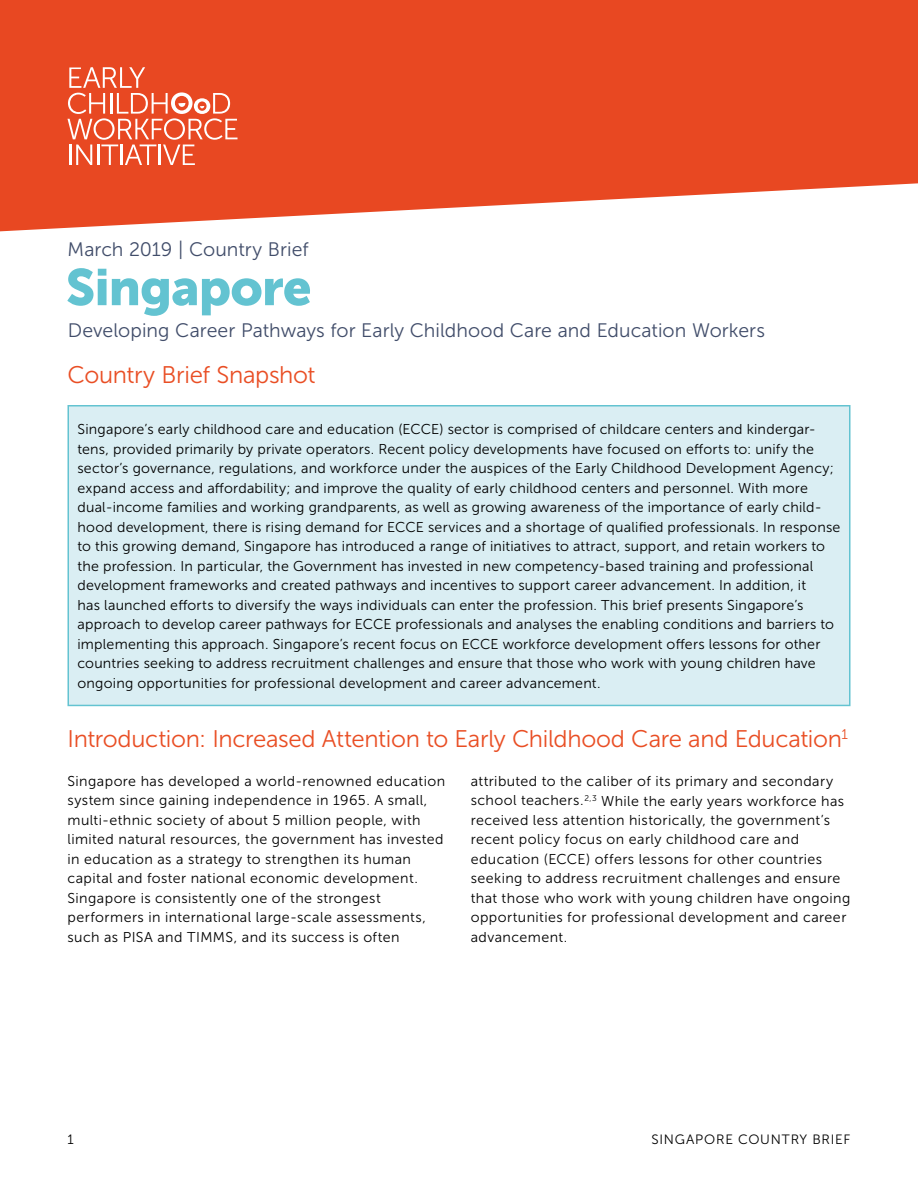
<style>
.page{position:relative;width:918px;height:1188px;background:#fff}
.page>*{position:absolute;margin:0;border:0;box-sizing:border-box;transform-origin:0 0}
.t1{font:51px "Museo Sans 900";letter-spacing:-.02em;color:#63c3d1}
.t2{font:24px "Museo Sans 300";letter-spacing:-.015em;color:#e94e24}
.t3{font:19.5px "Museo Sans 300";color:#414d6a}
.t4{font:14.25px/19.5px "Museo Sans 300";letter-spacing:.02em;color:#000}
.t5{font:13.5px "Museo Sans 300";letter-spacing:.06em;color:#000}
</style>
<div class="page">
<div style="left:68px;top:406px;width:782px;height:299px;background:#daeef3"></div>
<div style="left:68px;top:405px;width:782px;height:301px;border:2px solid #63c3d1"></div>
<svg style="left:0;top:0;width:918px;height:231px;background:#ea5c3a"></svg>
<svg style="left:68px;top:68px;width:170px;height:97px;background:#ec6b4d"></svg>
<h3 class="t3" style="left:68px;top:238px;width:243px">March 2019 | Country Brief</h3>
<h1 class="t1" style="left:66px;top:258px;width:247px">Singapore</h1>
<h3 class="t3" style="left:68px;top:320px;width:699px">Developing Career Pathways for Early Childhood Care and Education Workers</h3>
<h2 class="t2" style="left:68px;top:361px;width:250px">Country Brief Snapshot</h2>
<p class="t4" style="left:77px;top:420px;width:764px">Singapore’s early childhood care and education (ECCE) sector is comprised of childcare centers and kindergar&shy;tens, provided primarily by private operators. Recent policy developments have focused on efforts to: unify the sector’s governance, regulations, and workforce under the auspices of the Early Childhood Development Agency; expand access and affordability; and improve the quality of early childhood centers and personnel. With more dual-income families and working grandparents, as well as growing awareness of the importance of early child&shy;hood development, there is rising demand for ECCE services and a shortage of qualified professionals. I n response to this growing demand, Singapore has introduced a range of initiatives to attract, support, and retain workers to the profession. I n particular, the Government has invested in new competency-based training and professional development frameworks and created pathways and incentives to support career advancement. I n addition, it<br>has launched efforts to diversify the ways individuals can enter the profession. This brief presents Singapore’s approach to develop career pathways for ECCE professionals and analyses the enabling conditions and barriers to implementing this approach. Singapore’s recent focus on ECCE workforce development offers lessons for other countries seeking to address recruitment challenges and ensure that those who work with young children have ongoing opportunities for professional development and career advancement.</p>
<h2 class="t2" style="left:68px;top:726px;width:782px">I ntroduction: I ncreased Attention to Early Childhood Care and Education<sup>1</sup></h2>
<p class="t4" style="left:68px;top:771px;width:379px">Singapore has developed a world-renowned education system since gaining independence in 1965. A small, multi-ethnic society of about 5 million people, with limited natural resources, the government has invested in education as a strategy to strengthen its human capital and foster national economic development.<br>Singapore is consistently one of the strongest performers in international large-scale assessments, such as PI SA and TI MMS, and its success is often</p>
<p class="t4" style="left:471px;top:771px;width:381px">attributed to the caliber of its primary and secondary school teachers.<sup>2,3</sup> While the early years workforce has received less attention historically, the government’s recent policy focus on early childhood care and education (ECCE) offers lessons for other countries seeking to address recruitment challenges and ensure that those who work with young children have ongoing opportunities for professional development and career advancement.</p>
<p class="t5" style="left:68px;top:1132px;width:8px">1</p>
<p class="t5" style="left:651px;top:1132px;width:201px">Singapore Country Brief</p>
</div>
